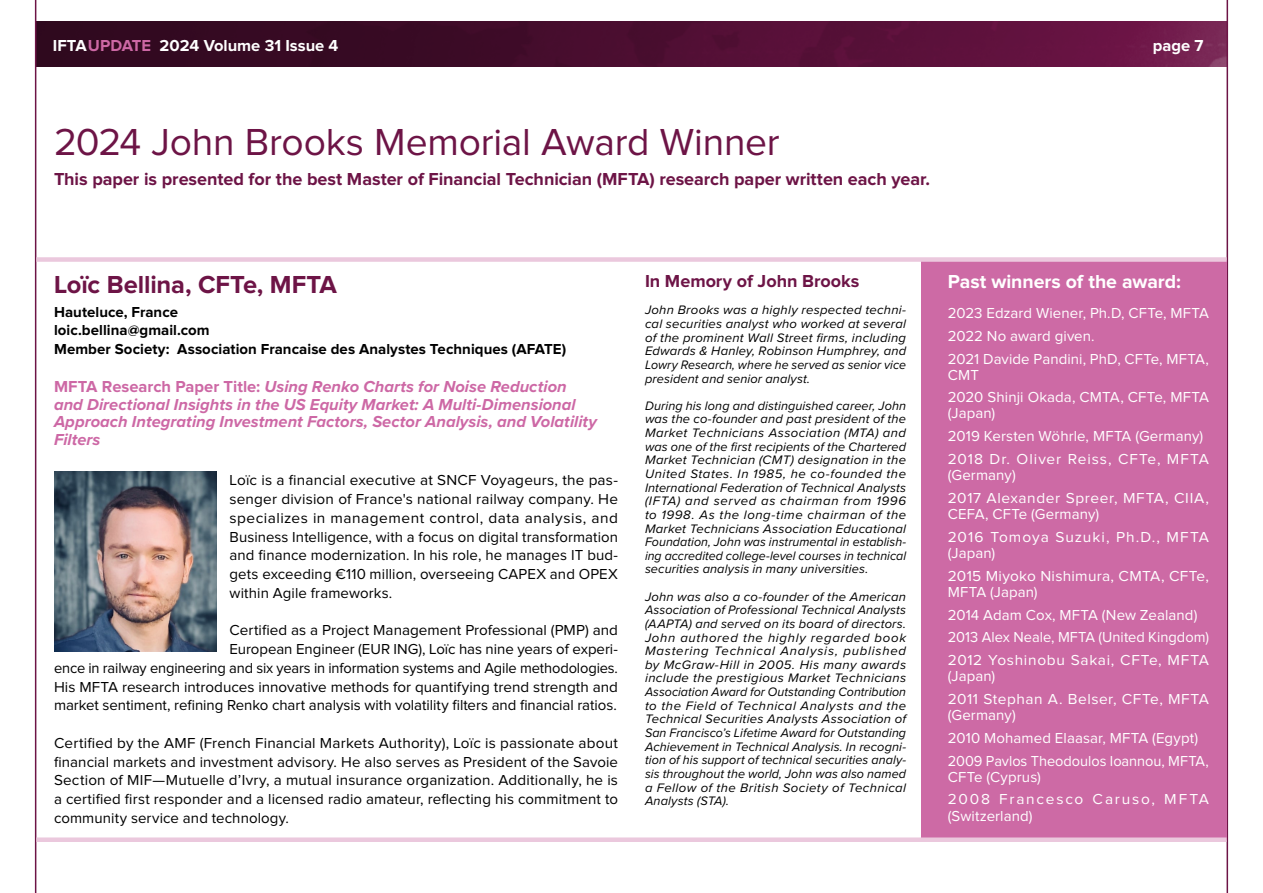
<style>
.page{position:relative;width:1263px;height:893px;background:#fff}
.page>*{position:absolute;margin:0;border:0;box-sizing:border-box;transform-origin:0 0}
.t1{font:39px "Proxima Nova";letter-spacing:-.005em;color:#6d1446}
.t2{font:700 25.5px "Proxima Nova";letter-spacing:-.005em;color:#6d1446}
.t3{font:700 19.5px "Proxima Nova";letter-spacing:-.005em;color:#fff}
.t4{font:700 18px "Proxima Nova";letter-spacing:-.005em;color:#6d1446}
.t5{font:italic 700 16.5px/17.7px "Proxima Nova";color:#cd68a5}
.t6{font:700 16.5px "Proxima Nova";color:#fff}
.t7{font:15px/18.8px "Proxima Nova";color:#000;text-align:justify}
.t8{font:15px/22.8px "Proxima Nova";letter-spacing:.01em;color:#fff}
.t9{font:700 15px/18.8px "Proxima Nova";letter-spacing:.005em;color:#000}
.t10{font:15px/22.8px "Proxima Nova";letter-spacing:.045em;color:#fff}
.t11{font:15px/22.8px "Proxima Nova";letter-spacing:.04em;color:#fff}
.t12{font:15px/22.8px "Proxima Nova";letter-spacing:.035em;color:#fff}
.t13{font:15px/22.8px "Proxima Nova";letter-spacing:.115em;color:#fff}
.t14{font:italic 12.75px/13.6px "Proxima Nova";letter-spacing:.01em;color:#000;text-align:justify}
.s1{color:#cd68a5}
.s2{font-style:normal}
</style>
<div class="page">
<img style="left:36px;top:22px;width:1190px;height:45px">
<hr style="left:35px;top:0;width:1px;height:893px;background:#6d1446">
<hr style="left:1226px;top:0;width:2px;height:893px;background:#6d1446">
<div style="left:921px;top:260px;width:305px;height:580px;background:#cd6aa5"></div>
<div style="left:36px;top:257px;width:1190px;height:5px;background:#ebc8dd"></div>
<div style="left:36px;top:837px;width:1190px;height:5px;background:#ebc8dd"></div>
<img style="left:54px;top:471px;width:162px;height:180px">
<p class="t6" style="left:53px;top:36px;width:287px">IFTA<span class="s1">UPDATE</span> 2024 Volume 31 Issue 4</p>
<p class="t6" style="left:1153px;top:36px;width:52px">page 7</p>
<h1 class="t1" style="left:54px;top:121px;width:727px">2024 John Brooks Memorial Award Winner</h1>
<h3 class="t4" style="left:54px;top:169px;width:878px">This paper is presented for the best Master of Financial Technician (MFTA) research paper written each year.</h3>
<h2 class="t2" style="left:54px;top:270px;width:284px">Loïc Bellina, CFTe, MFTA</h2>
<p class="t9" style="left:54px;top:303px;width:514px">Hauteluce, France<br>loic.bellina@gmail.com<br>Member Society: Association Francaise des Analystes Techniques (AFATE)</p>
<p class="t5" style="left:54px;top:377px;width:544px"><span class="s2">MFTA Research Paper Title:</span> Using Renko Charts for Noise Reduction and Directional Insights in the US Equity Market: A Multi-Dimensional Approach Integrating Investment Factors, Sector Analysis, and Volatility Filters</p>
<p class="t7" style="left:230px;top:471px;width:390px">Loïc is a financial executive at SNCF Voyageurs, the pas&shy;senger division of France's national railway company. He specializes in management control, data analysis, and Business Intelligence, with a focus on digital transformation and finance modernization. In his role, he manages IT bud&shy;gets exceeding €110 million, overseeing CAPEX and OPEX within Agile frameworks.</p>
<p class="t7" style="left:54px;top:621px;width:565px;text-align:right">Certified as a Project Management Professional (PMP) and<br>European Engineer (EUR ING), Loïc has nine years of experi-<br>ence in railway engineering and six years in information systems and Agile methodologies.<br>His MFTA research introduces innovative methods for quantifying trend strength and market sentiment, refining Renko chart analysis with volatility filters and financial ratios.</p>
<p class="t7" style="left:54px;top:734px;width:566px">Certified by the AMF (French Financial Markets Authority), Loïc is passionate about financial markets and investment advisory. He also serves as President of the Savoie Section of MIF—Mutuelle d’Ivry, a mutual insurance organization. Additionally, he is a certified first responder and a licensed radio amateur, reflecting his commitment to community service and technology.</p>
<h3 class="t4" style="left:645px;top:271px;width:216px">In Memory of John Brooks</h3>
<p class="t14" style="left:645px;top:303px;width:263px">John Brooks was a highly respected techni&shy;cal securities analyst who worked at several of the prominent Wall Street firms, including Edwards &amp; Hanley, Robinson Humphrey, and Lowry Research, where he served as senior vice president and senior analyst.</p>
<p class="t14" style="left:645px;top:398px;width:263px">During his long and distinguished career, John was the co-founder and past president of the Market Technicians Association (MTA) and was one of the first recipients of the Chartered Market Technician (CMT) designation in the United States. In 1985, he co-founded the International Federation of Technical Analysts (IFTA) and served as chairman from 1996 to 1998. As the long-time chairman of the Market Technicians Association Educational Foundation, John was instrumental in establish&shy;ing accredited college-level courses in technical securities analysis in many universities.</p>
<p class="t14" style="left:645px;top:589px;width:263px">John was also a co-founder of the American Association of Professional Technical Analysts (AAPTA) and served on its board of directors.<br>John authored the highly regarded book Mastering Technical Analysis, published by McGraw-Hill in 2005. His many awards include the prestigious Market Technicians Association Award for Outstanding Contribution to the Field of Technical Analysts and the Technical Securities Analysts Association of San Francisco’s Lifetime Award for Outstanding Achievement in Technical Analysis. In recogni&shy;tion of his support of technical securities analy&shy;sis throughout the world, John was also named a Fellow of the British Society of Technical Analysts (STA).</p>
<h3 class="t3" style="left:948px;top:271px;width:235px">Past winners of the award:</h3>
<p class="t8" style="left:948px;top:302px;width:263px">2023 Edzard Wiener, Ph.D, CFTe, MFTA<br>2022 No award given.<br>2021 Davide Pandini, PhD, CFTe, MFTA,</p>
<p class="t8" style="left:948px;top:364px;width:263px">CMT<br>2020 Shinji Okada, CMTA, CFTe, MFTA</p>
<p class="t8" style="left:948px;top:402px;width:263px">(Japan)<br>2019 Kersten Wöhrle, MFTA (Germany)<br>2018 Dr. Oliver Reiss, CFTe, MFTA</p>
<p class="t11" style="left:948px;top:464px;width:263px">(Germany)<br>2017 Alexander Spreer, MFTA, CIIA,</p>
<p class="t10" style="left:948px;top:503px;width:263px">CEFA, CFTe (Germany)<br>2016 Tomoya Suzuki, Ph.D., MFTA</p>
<p class="t8" style="left:948px;top:542px;width:263px">(Japan)<br>2015 Miyoko Nishimura, CMTA, CFTe,</p>
<p class="t8" style="left:948px;top:581px;width:263px">MFTA (Japan)<br>2014 Adam Cox, MFTA (New Zealand)<br>2013 Alex Neale, MFTA (United Kingdom)<br>2012 Yoshinobu Sakai, CFTe, MFTA</p>
<p class="t12" style="left:948px;top:665px;width:263px">(Japan)<br>2011 Stephan A. Belser, CFTe, MFTA</p>
<p class="t8" style="left:948px;top:704px;width:263px">(Germany)<br>2010 Mohamed Elaasar, MFTA (Egypt)<br>2009 Pavlos Theodoulos Ioannou, MFTA,</p>
<p class="t13" style="left:948px;top:766px;width:263px">CFTe (Cyprus)<br>2008 Francesco Caruso, MFTA</p>
<p class="t8" style="left:948px;top:804px;width:86px">(Switzerland)</p>
</div>
